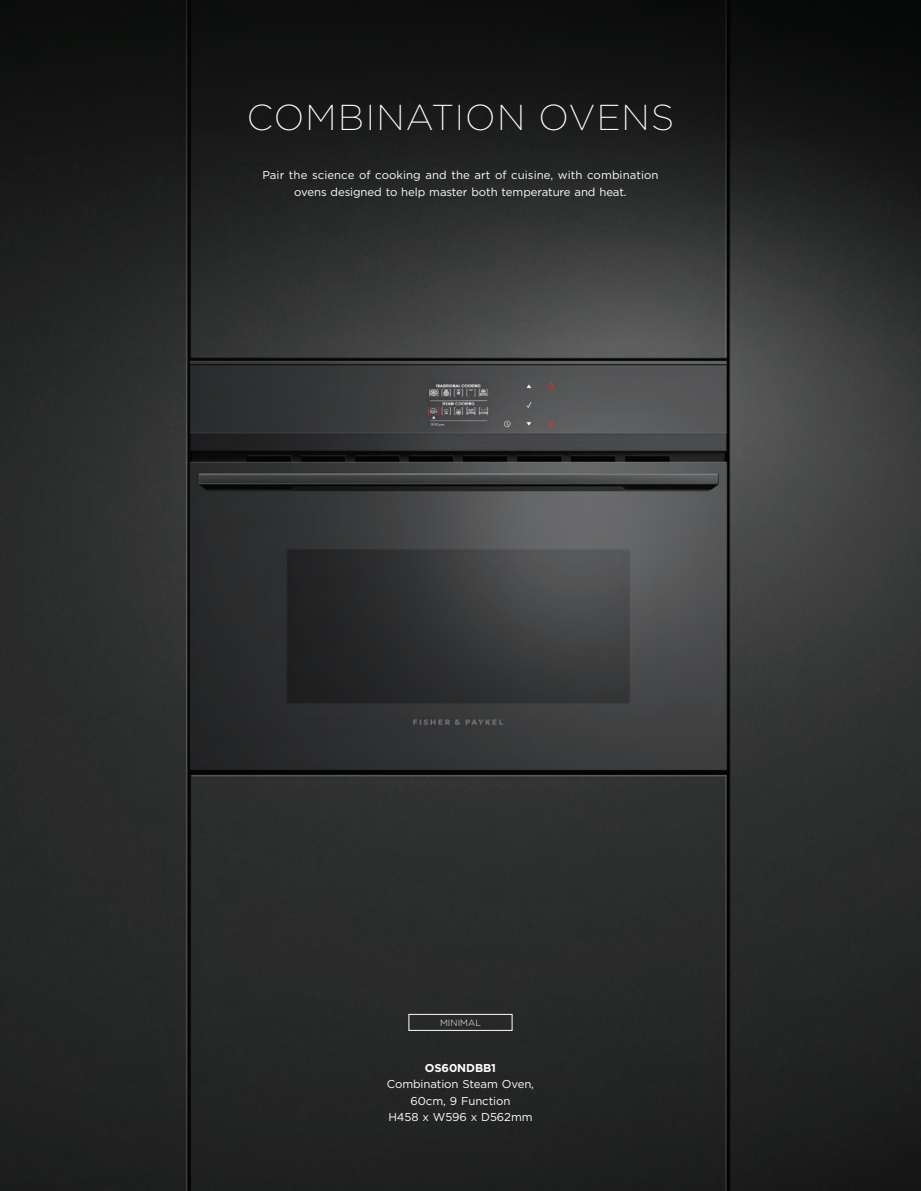
<style>
.page{position:relative;width:921px;height:1191px;background:#fff}
.page>*{position:absolute;margin:0;border:0;box-sizing:border-box;transform-origin:0 0}
.FP_22pt_Headline_UC{font:200 36px "Gotham";letter-spacing:.035em;color:#fff}
.FP_6_5_Book_SC_Left{font:11.4px/16.5px "Gotham";letter-spacing:-.01em;color:#fff;text-align:center}
.FP_6_5_Book_SC_Left-2{font:700 11.4px "Gotham";letter-spacing:-.01em;color:#fff}
.FP_6_5_Book_SC_Left-3{font:300 9px "Gotham";letter-spacing:.01em;color:#fff}
</style>
<div class="page">
<img style="left:0;top:0;width:920px;height:1190px">
<div style="left:408px;top:1014px;width:104px;height:16px;border:1px solid #fff"></div>
<p class="FP_22pt_Headline_UC" style="left:247px;top:95px;width:428px">COMBINATION OVENS</p>
<p class="FP_6_5_Book_SC_Left" style="left:262px;top:166px;width:398px">Pair the science of cooking and the art of cuisine, with combination ovens designed to help master both temperature and heat.</p>
<p class="FP_6_5_Book_SC_Left-3" style="left:440px;top:1017px;width:42px">MINIMAL</p>
<p class="FP_6_5_Book_SC_Left-2" style="left:425px;top:1059px;width:73px">OS60NDBB1</p>
<p class="FP_6_5_Book_SC_Left" style="left:387px;top:1075px;width:149px">Combination Steam Oven,</p>
<p class="FP_6_5_Book_SC_Left" style="left:388px;top:1092px;width:146px">60cm, 9 Function<br>H458 x W596 x D562mm</p>
</div>
